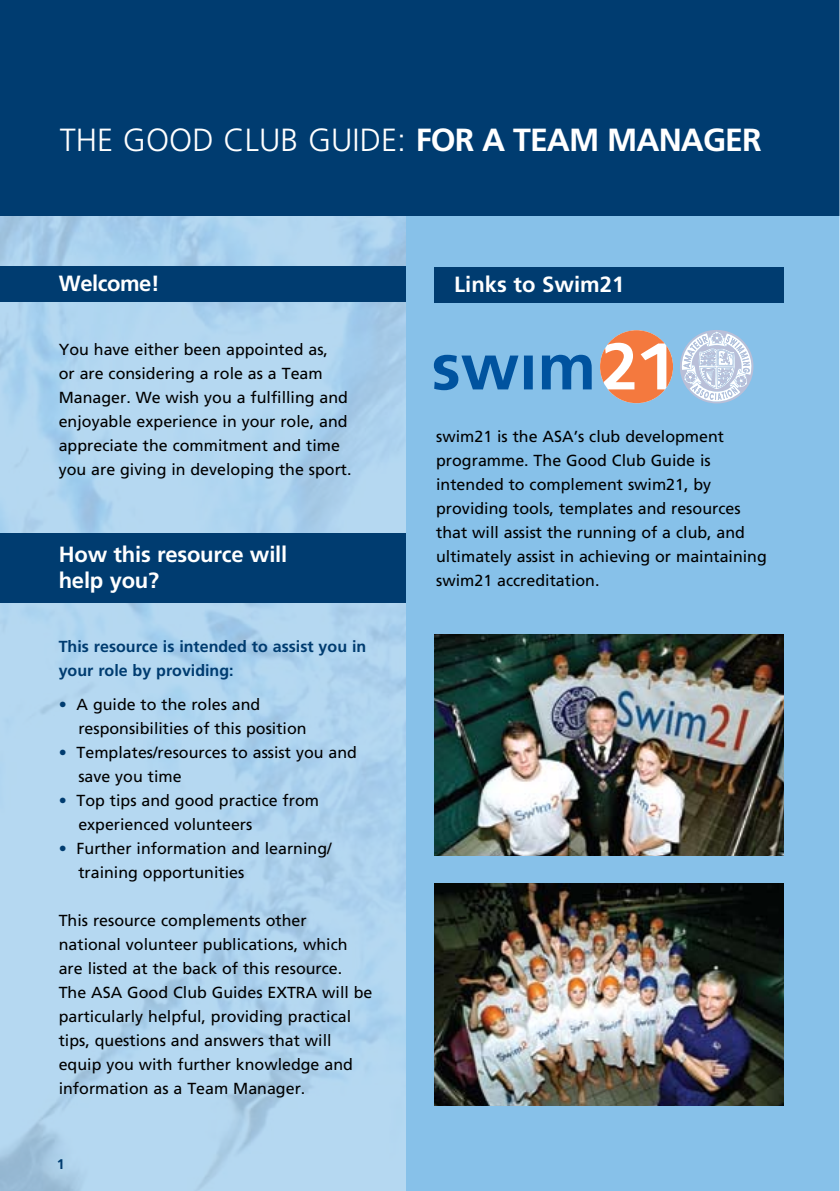
<style>
.page{position:relative;width:840px;height:1191px;background:#fff}
.page>*{position:absolute;margin:0;border:0;box-sizing:border-box;transform-origin:0 0}
.t1{font:300 32px "Frutiger";color:#fff}
.t2{font:700 32px "Frutiger";color:#fff}
.t3{font:700 22px/26.4px "Frutiger";letter-spacing:-.01em;color:#fff}
.t4{font:16px/24px "Frutiger";color:#000}
.t5{font:700 16px/24px "Frutiger";color:#003c70}
.t6{font:700 14px "Frutiger";color:#003c70}
.s1{font-weight:700}
.s2{color:#003c70}
</style>
<div class="page">
<div style="left:0;top:152px;width:839px;height:1039px;background:#87c1e9"></div>
<img style="left:434px;top:634px;width:348px;height:221px">
<svg style="left:680px;top:330px;width:73px;height:73px"></svg>
<svg style="left:433px;top:355px;width:85px;height:35px"></svg>
<div style="left:523px;top:355px;width:9px;height:34px;background:#00539f"></div>
<svg style="left:542px;top:355px;width:49px;height:34px"></svg>
<svg style="left:600px;top:330px;width:72px;height:73px"></svg>
<div style="left:434px;top:266px;width:348px;height:36px;background:#003c70"></div>
<img style="left:0;top:215px;width:405px;height:976px">
<div style="left:0;top:0;width:839px;height:215px;background:#003c70"></div>
<img style="left:434px;top:884px;width:348px;height:221px">
<div style="left:0;top:266px;width:405px;height:36px;background:#003c70"></div>
<div style="left:0;top:533px;width:405px;height:70px;background:#003c70"></div>
<h1 class="t1" style="left:60px;top:122px;width:572px">THE GOOD CLUB GUIDE: <span class="s1">for a TEAM MANA</span></h1>
<h1 class="t2" style="left:702px;top:121px;width:49px">GER</h1>
<h2 class="t3" style="left:59px;top:270px;width:102px">Welcome!</h2>
<p class="t4" style="left:59px;top:337px;width:294px">You have either been appointed as,<br>or are considering a role as a Team Manager. We wish you a fulfilling and enjoyable experience in your role, and appreciate the commitment and time you are giving in developing the sport.</p>
<h2 class="t3" style="left:59px;top:541px;width:230px">How this resource will help you?</h2>
<p class="t5" style="left:59px;top:634px;width:309px">This resource is intended to assist you in your role by providing:</p>
<p class="t4" style="left:78px;top:692px;width:230px;text-indent:-20px"><span class="s2">•</span> A guide to the roles and responsibilities of this position</p>
<p class="t4" style="left:78px;top:740px;width:280px;text-indent:-20px"><span class="s2">•</span> Templates/resources to assist you and save you time</p>
<p class="t4" style="left:78px;top:788px;width:242px;text-indent:-20px"><span class="s2">•</span> Top tips and good practice from experienced volunteers</p>
<p class="t4" style="left:78px;top:836px;width:254px;text-indent:-20px"><span class="s2">•</span> Further information and learning/ training opportunities</p>
<p class="t4" style="left:59px;top:908px;width:315px">This resource complements other national volunteer publications, which are listed at the back of this resource.<br>The ASA Good Club Guides EXTRA will be particularly helpful, providing practical tips, questions and answers that will equip you with further knowledge and information as a Team Manager.</p>
<p class="t6" style="left:57px;top:1155px;width:9px">1</p>
<h2 class="t3" style="left:454px;top:271px;width:171px">Links to Swim21</h2>
<p class="t4" style="left:436px;top:424px;width:332px">swim21 is the ASA’s club development programme. The Good Club Guide is intended to complement swim21, by providing tools, templates and resources that will assist the running of a club, and ultimately assist in achieving or maintaining swim21 accreditation.</p>
</div>
